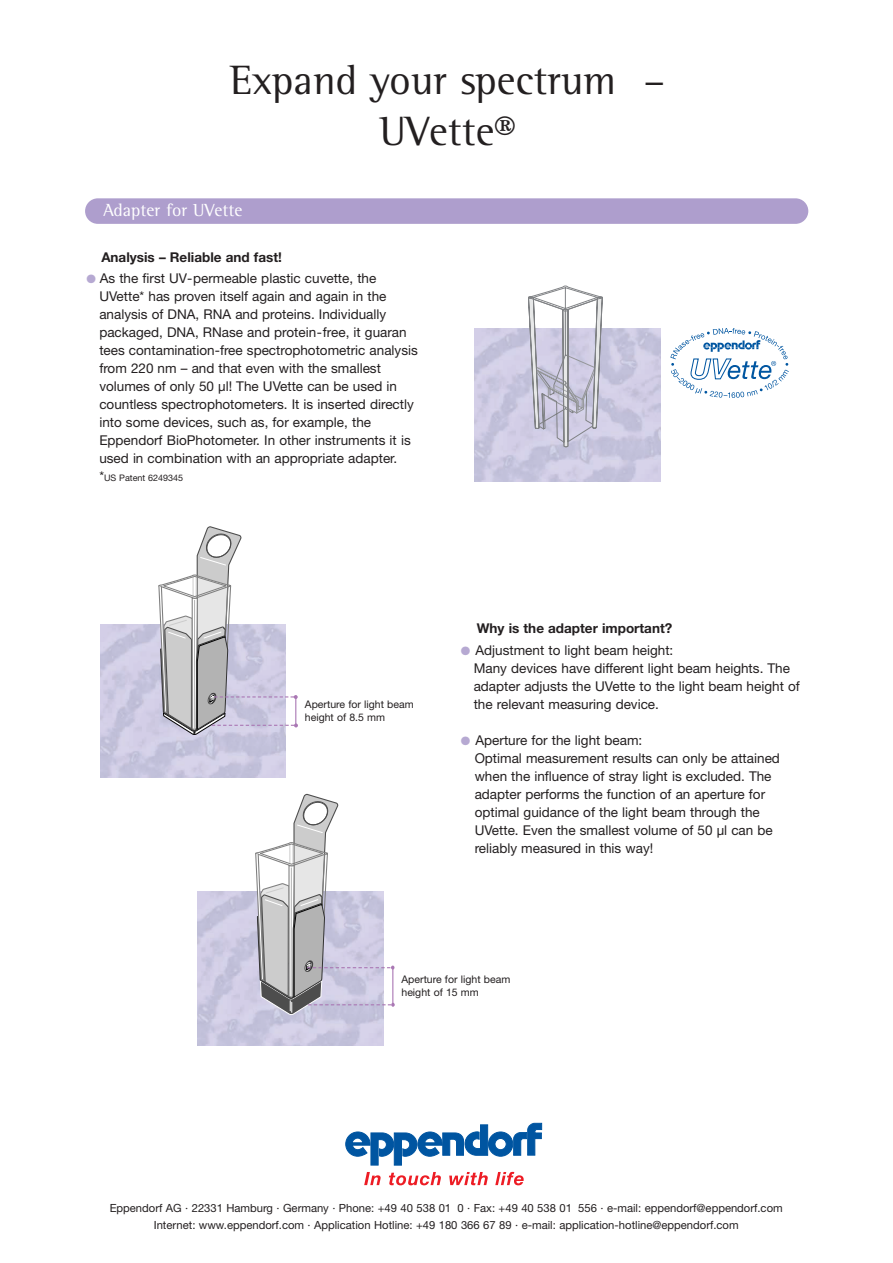
<style>
.page{position:relative;width:893px;height:1263px;background:#fff}
.page>*{position:absolute;margin:0;border:0;box-sizing:border-box;transform-origin:0 0}
.t1{font:42px/50.4px "Rotis Semi Serif";color:#231f20;text-align:center}
.t2{font:18px "Rotis Semi Serif";color:#fff}
.t3{font:13.5px/18px "Helvetica Neue";color:#231f20}
.t4{font:700 13.5px "Helvetica Neue";color:#231f20}
.t5{font:11.25px/17px "Helvetica Neue";color:#231f20;text-align:center}
.t6{font:10.5px/12.6px "Helvetica Neue";color:#231f20}
.t7{font:9px "Helvetica Neue";color:#231f20}
.s1{color:#b6a9d2}
.s2{font-size:13.5px}
</style>
<div class="page">
<img style="left:474px;top:329px;width:186px;height:153px">
<img style="left:100px;top:624px;width:58px;height:153px">
<div style="left:85px;top:198px;width:723px;height:26px;background:#ae9ecd;border-radius:13px"></div>
<svg style="left:670px;top:328px;width:118px;height:70px"></svg>
<svg style="left:528px;top:286px;width:74px;height:161px"></svg>
<svg style="left:158px;top:527px;width:383px;height:659px"></svg>
<h1 class="t1" style="left:230px;top:59px;width:437px">Expand your spectrum –<br>UVette®</h1>
<h2 class="t2" style="left:104px;top:203px;width:140px">Adapter for UVette</h2>
<p class="t4" style="left:101px;top:252px;width:182px">Analysis – Reliable and fast!</p>
<p class="t3" style="left:99px;top:271px;width:320px;text-indent:-13px"><span class="s1">●</span> As the first UV-permeable plastic cuvette, the UVette* has proven itself again and again in the analysis of DNA, RNA and proteins. Individually packaged, DNA, RNase and protein-free, it guaran tees contamination-free spectrophotometric analysis from 220 nm – and that even with the smallest volumes of only 50 µl! The UVette can be used in countless spectrophotometers. It is inserted directly into some devices, such as, for example, the Eppendorf BioPhotometer. In other instruments it is used in combination with an appropriate adapter.</p>
<p class="t7" style="left:99px;top:475px;width:85px"><span class="s2">*</span>US Patent 6249345</p>
<p class="t6" style="left:305px;top:699px;width:110px">Aperture for light beam height of 8.5 mm</p>
<p class="t4" style="left:477px;top:623px;width:197px">Why is the adapter important?</p>
<p class="t3" style="left:473px;top:643px;width:327px;text-indent:-13px"><span class="s1">●</span> Adjustment to light beam height:<br>Many devices have different light beam heights. The adapter adjusts the UVette to the light beam height of the relevant measuring device.</p>
<p class="t3" style="left:474px;top:733px;width:307px;text-indent:-14px"><span class="s1">●</span> Aperture for the light beam:<br>Optimal measurement results can only be attained when the influence of stray light is excluded. The adapter performs the function of an aperture for optimal guidance of the light beam through the UVette. Even the smallest volume of 50 µl can be reliably measured in this way!</p>
<p class="t6" style="left:401px;top:974px;width:110px">Aperture for light beam height of 15 mm</p>
<p class="t5" style="left:110px;top:1201px;width:674px">Eppendorf AG · 22331 Hamburg · Germany · Phone: +49 40 538 01 0 · Fax: +49 40 538 01 556 · e-mail: eppendorf@eppendorf.com<br>Internet: www.eppendorf.com · Application Hotline: +49 180 366 67 89 · e-mail: application-hotline@eppendorf.com</p>
</div>
